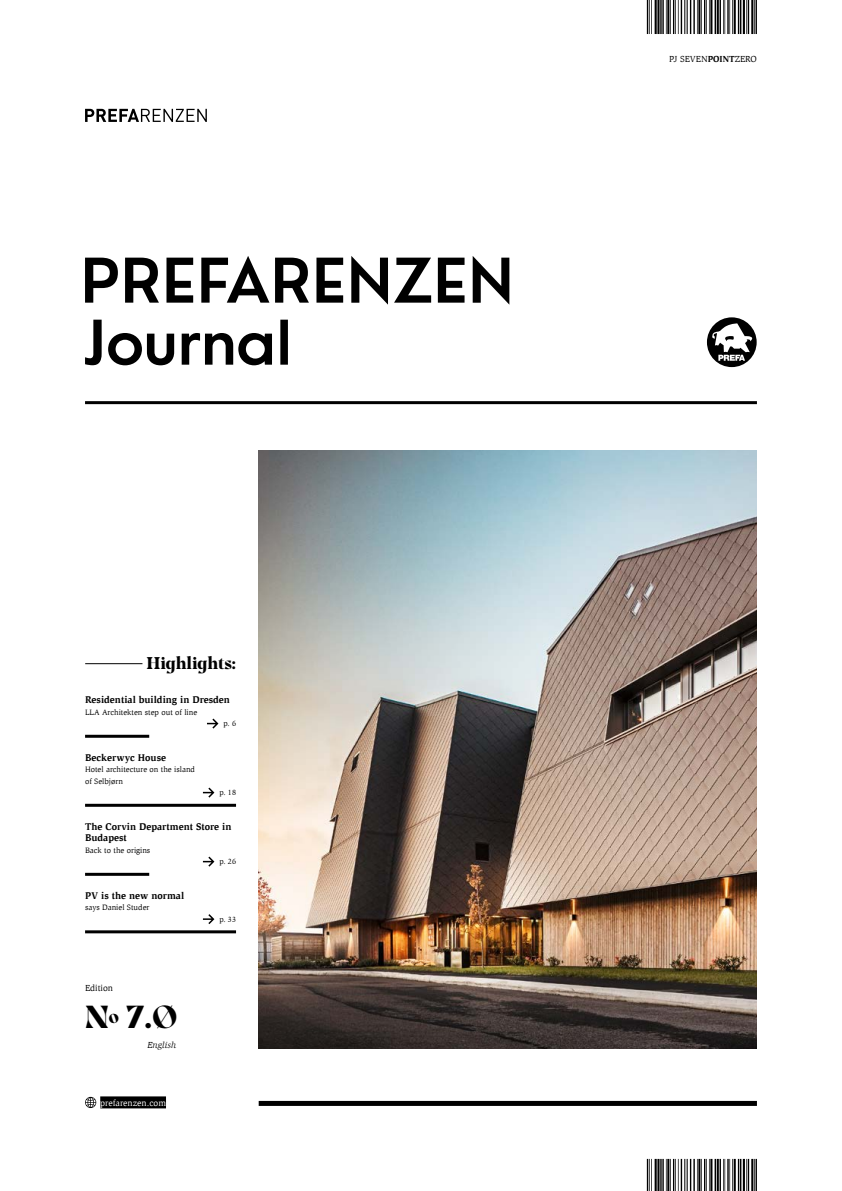
<style>
.page{position:relative;width:842px;height:1191px;background:#fff}
.page>*{position:absolute;margin:0;border:0;box-sizing:border-box;transform-origin:0 0}
._01a_Body{font:800 31.9px "Noctis";color:#000}
._01a_Body-2{font:800 17px "Noctis";color:#000}
._01a_Body-3{font:700 10px/11.5px "Slimbach Pro";color:#000}
._01a_Body-4{font:9px "Slimbach Pro";color:#000}
._01b_Body_Underscore{font:9px "Slimbach Pro";color:#fff}
._01a_Body-5{font:italic 9px "Slimbach Pro";color:#000}
._01a_Body-6{font:8px/11.5px "Slimbach Pro";color:#000}
._01a_Body-7{font:7.8px "Slimbach Pro";color:#000}
.s1{font-weight:700}
</style>
<div class="page">
<svg style="left:707px;top:317px;width:50px;height:50px"></svg>
<div style="left:259px;top:1101px;width:498px;height:5px;background:#000"></div>
<hr style="left:85px;top:401px;width:672px;height:3px;background:#000">
<svg style="left:85px;top:109px;width:122px;height:13px"></svg>
<hr style="left:755px;top:0;width:2px;height:34px;background:#000">
<hr style="left:754px;top:0;width:1px;height:34px;background:#000">
<hr style="left:751px;top:0;width:2px;height:34px;background:#000">
<hr style="left:748px;top:0;width:1px;height:34px;background:#000">
<hr style="left:746px;top:0;width:1px;height:34px;background:#000">
<hr style="left:743px;top:0;width:2px;height:34px;background:#000">
<hr style="left:740px;top:0;width:1px;height:34px;background:#000">
<hr style="left:738px;top:0;width:1px;height:34px;background:#000">
<hr style="left:734px;top:0;width:2px;height:34px;background:#000">
<hr style="left:732px;top:0;width:1px;height:34px;background:#000">
<hr style="left:729px;top:0;width:1px;height:34px;background:#000">
<hr style="left:727px;top:0;width:2px;height:34px;background:#000">
<hr style="left:724px;top:0;width:1px;height:34px;background:#000">
<hr style="left:723px;top:0;width:1px;height:34px;background:#000">
<hr style="left:719px;top:0;width:2px;height:34px;background:#000">
<hr style="left:717px;top:0;width:2px;height:34px;background:#000">
<hr style="left:715px;top:0;width:1px;height:34px;background:#000">
<hr style="left:710px;top:0;width:2px;height:34px;background:#000">
<hr style="left:709px;top:0;width:1px;height:34px;background:#000">
<hr style="left:706px;top:0;width:1px;height:34px;background:#000">
<hr style="left:704px;top:0;width:1px;height:34px;background:#000">
<hr style="left:701px;top:0;width:1px;height:34px;background:#000">
<hr style="left:698px;top:0;width:2px;height:34px;background:#000">
<hr style="left:697px;top:0;width:1px;height:34px;background:#000">
<hr style="left:693px;top:0;width:2px;height:34px;background:#000">
<hr style="left:690px;top:0;width:1px;height:34px;background:#000">
<hr style="left:687px;top:0;width:1px;height:34px;background:#000">
<hr style="left:686px;top:0;width:1px;height:34px;background:#000">
<hr style="left:684px;top:0;width:1px;height:34px;background:#000">
<hr style="left:681px;top:0;width:1px;height:34px;background:#000">
<hr style="left:678px;top:0;width:1px;height:34px;background:#000">
<hr style="left:675px;top:0;width:1px;height:34px;background:#000">
<hr style="left:673px;top:0;width:1px;height:34px;background:#000">
<hr style="left:670px;top:0;width:1px;height:34px;background:#000">
<hr style="left:667px;top:0;width:2px;height:34px;background:#000">
<hr style="left:666px;top:0;width:1px;height:34px;background:#000">
<hr style="left:662px;top:0;width:2px;height:34px;background:#000">
<hr style="left:660px;top:0;width:2px;height:34px;background:#000">
<hr style="left:657px;top:0;width:2px;height:34px;background:#000">
<hr style="left:655px;top:0;width:2px;height:34px;background:#000">
<hr style="left:651px;top:0;width:1px;height:34px;background:#000">
<hr style="left:649px;top:0;width:1px;height:34px;background:#000">
<hr style="left:647px;top:0;width:1px;height:34px;background:#000">
<hr style="left:755px;top:1158px;width:2px;height:33px;background:#000">
<hr style="left:754px;top:1158px;width:1px;height:33px;background:#000">
<hr style="left:751px;top:1158px;width:2px;height:33px;background:#000">
<hr style="left:748px;top:1158px;width:1px;height:33px;background:#000">
<hr style="left:746px;top:1158px;width:1px;height:33px;background:#000">
<hr style="left:743px;top:1158px;width:2px;height:33px;background:#000">
<hr style="left:740px;top:1158px;width:1px;height:33px;background:#000">
<hr style="left:738px;top:1158px;width:1px;height:33px;background:#000">
<hr style="left:734px;top:1158px;width:2px;height:33px;background:#000">
<hr style="left:732px;top:1158px;width:1px;height:33px;background:#000">
<hr style="left:729px;top:1158px;width:1px;height:33px;background:#000">
<hr style="left:727px;top:1158px;width:2px;height:33px;background:#000">
<hr style="left:724px;top:1158px;width:1px;height:33px;background:#000">
<hr style="left:723px;top:1158px;width:1px;height:33px;background:#000">
<hr style="left:719px;top:1158px;width:2px;height:33px;background:#000">
<hr style="left:717px;top:1158px;width:2px;height:33px;background:#000">
<hr style="left:715px;top:1158px;width:1px;height:33px;background:#000">
<hr style="left:710px;top:1158px;width:2px;height:33px;background:#000">
<hr style="left:709px;top:1158px;width:1px;height:33px;background:#000">
<hr style="left:706px;top:1158px;width:1px;height:33px;background:#000">
<hr style="left:704px;top:1158px;width:1px;height:33px;background:#000">
<hr style="left:701px;top:1158px;width:1px;height:33px;background:#000">
<hr style="left:698px;top:1158px;width:2px;height:33px;background:#000">
<hr style="left:697px;top:1158px;width:1px;height:33px;background:#000">
<hr style="left:693px;top:1158px;width:2px;height:33px;background:#000">
<hr style="left:690px;top:1158px;width:1px;height:33px;background:#000">
<hr style="left:687px;top:1158px;width:1px;height:33px;background:#000">
<hr style="left:686px;top:1158px;width:1px;height:33px;background:#000">
<hr style="left:684px;top:1158px;width:1px;height:33px;background:#000">
<hr style="left:681px;top:1158px;width:1px;height:33px;background:#000">
<hr style="left:678px;top:1158px;width:1px;height:33px;background:#000">
<hr style="left:675px;top:1158px;width:1px;height:33px;background:#000">
<hr style="left:673px;top:1158px;width:1px;height:33px;background:#000">
<hr style="left:670px;top:1158px;width:1px;height:33px;background:#000">
<hr style="left:667px;top:1158px;width:2px;height:33px;background:#000">
<hr style="left:666px;top:1158px;width:1px;height:33px;background:#000">
<hr style="left:662px;top:1158px;width:2px;height:33px;background:#000">
<hr style="left:660px;top:1158px;width:2px;height:33px;background:#000">
<hr style="left:657px;top:1158px;width:2px;height:33px;background:#000">
<hr style="left:655px;top:1158px;width:2px;height:33px;background:#000">
<hr style="left:651px;top:1158px;width:1px;height:33px;background:#000">
<hr style="left:649px;top:1158px;width:1px;height:33px;background:#000">
<hr style="left:647px;top:1158px;width:1px;height:33px;background:#000">
<svg style="left:85px;top:320px;width:203px;height:45px"></svg>
<svg style="left:85px;top:256px;width:424px;height:49px"></svg>
<img style="left:259px;top:450px;width:498px;height:598px">
<hr style="left:85px;top:663px;width:57px;height:1px;background:#000">
<svg style="left:207px;top:718px;width:11px;height:10px"></svg>
<hr style="left:85px;top:734px;width:64px;height:3px;background:#000">
<svg style="left:203px;top:787px;width:11px;height:10px"></svg>
<hr style="left:85px;top:803px;width:151px;height:3px;background:#000">
<svg style="left:203px;top:856px;width:11px;height:10px"></svg>
<hr style="left:85px;top:872px;width:64px;height:3px;background:#000">
<svg style="left:203px;top:914px;width:11px;height:10px"></svg>
<hr style="left:85px;top:930px;width:151px;height:3px;background:#000">
<div style="left:100px;top:1096px;width:66px;height:12px;background:#000"></div>
<svg style="left:85px;top:1096px;width:11px;height:12px"></svg>
<p class="_01a_Body-2" style="left:146px;top:652px;width:91px">Highlights:</p>
<p class="_01a_Body-3" style="left:85px;top:694px;width:146px">Residential building in Dresden</p>
<p class="_01a_Body-6" style="left:85px;top:706px;width:114px">LLA Architekten step out of line</p>
<p class="_01a_Body-7" style="left:223px;top:719px;width:14px">p. 6</p>
<p class="_01a_Body-3" style="left:85px;top:751px;width:83px">Beckerwyc House</p>
<p class="_01a_Body-6" style="left:85px;top:764px;width:111px">Hotel architecture on the island of Selbjørn</p>
<p class="_01a_Body-7" style="left:219px;top:788px;width:18px">p. 18</p>
<p class="_01a_Body-3" style="left:85px;top:820px;width:148px">The Corvin Department Store in<br>Budapest</p>
<p class="_01a_Body-6" style="left:85px;top:844px;width:67px">Back to the origins</p>
<p class="_01a_Body-7" style="left:219px;top:857px;width:18px">p. 26</p>
<p class="_01a_Body-3" style="left:85px;top:889px;width:101px">PV is the new normal</p>
<p class="_01a_Body-6" style="left:85px;top:902px;width:66px">says Daniel Studer</p>
<p class="_01a_Body-7" style="left:219px;top:914px;width:18px">p. 33</p>
<p class="_01a_Body-4" style="left:85px;top:982px;width:29px">Edition</p>
<p class="_01a_Body" style="left:85px;top:996px;width:94px">N<sup>o</sup> 7.Ø</p>
<p class="_01a_Body-5" style="left:148px;top:1040px;width:30px">English</p>
<p class="_01b_Body_Underscore" style="left:100px;top:1097px;width:67px">prefarenzen.com</p>
<p class="_01a_Body-4" style="left:669px;top:53px;width:89px">PJ SEVEN<span class="s1">POINT</span>ZERO</p>
</div>
